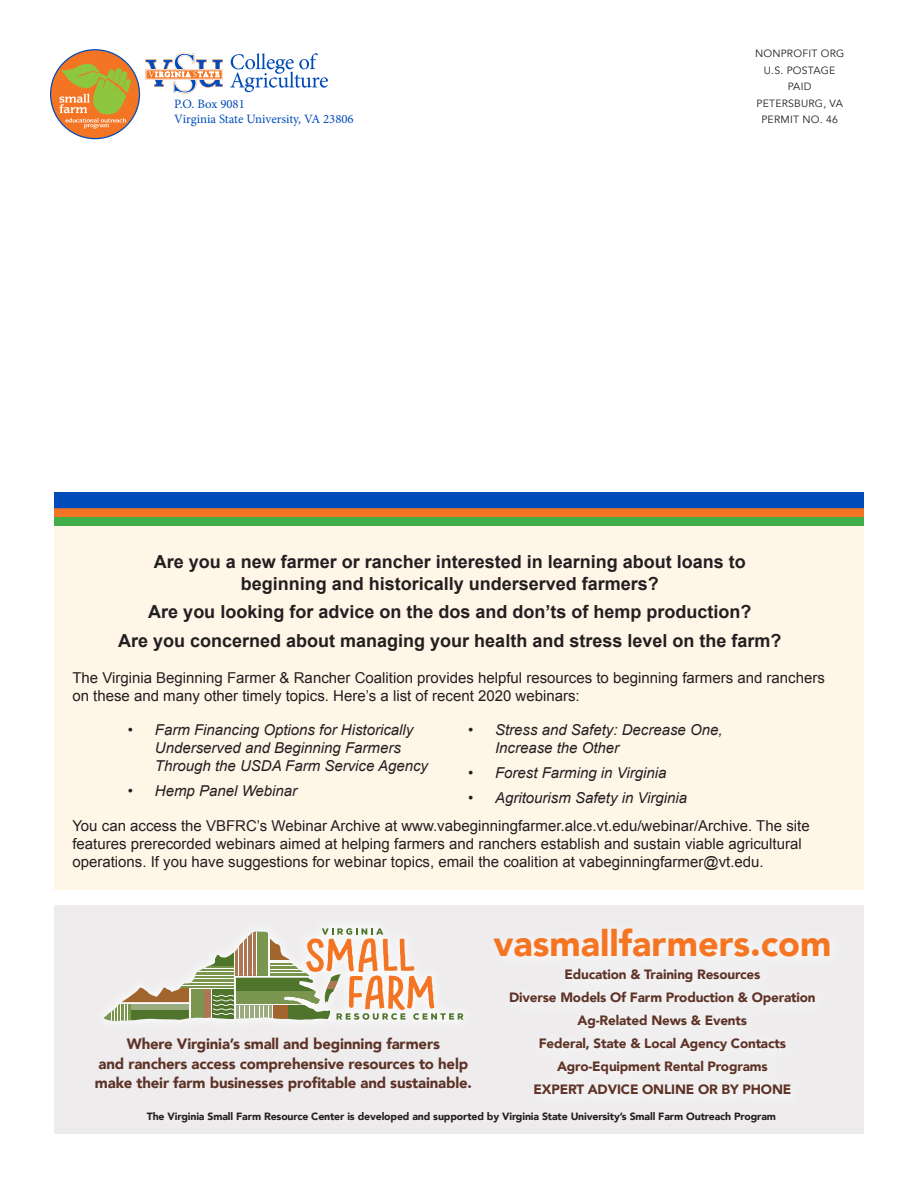
<style>
.page{position:relative;width:918px;height:1188px;background:#fff}
.page>*{position:absolute;margin:0;border:0;box-sizing:border-box;transform-origin:0 0}
.t1{font:900 36px "Avenir";color:#f57523}
.t2{font:700 18px/21.6px "Arial";color:#231f20;text-align:center}
.t3{font:15px/18px "Arial";color:#231f20}
.t4{font:italic 15px/18px "Arial";color:#231f20}
.t5{font:900 15px/19.5px "Avenir";letter-spacing:-.01em;color:#5e3327}
.t6{font:900 13.5px "Avenir";letter-spacing:-.01em;color:#5e3327}
.t7{font:12.75px "Minion Pro";color:#004bba}
.t8{font:900 10.5px "Avenir";letter-spacing:-.01em;color:#231f20}
.body_text{font:10.5px "Avenir";letter-spacing:.02em;color:#231f20}
</style>
<div class="page">
<div style="left:54px;top:905px;width:810px;height:229px;background:#eeeced"></div>
<div style="left:54px;top:526px;width:810px;height:364px;background:#fff6e8"></div>
<div style="left:51px;top:50px;width:88px;height:89px;background:#f37524;border-radius:50%"></div>
<svg style="left:59px;top:64px;width:72px;height:65px"></svg>
<svg style="left:145px;top:52px;width:78px;height:42px"></svg>
<svg style="left:230px;top:53px;width:98px;height:39px"></svg>
<div style="left:54px;top:492px;width:810px;height:18px;background:#004bba"></div>
<div style="left:54px;top:508px;width:810px;height:9px;background:#f37524"></div>
<div style="left:54px;top:517px;width:810px;height:9px;background:#41ad49"></div>
<div style="left:236px;top:1006px;width:36px;height:15px;background:#f4f3f4"></div>
<div style="left:213px;top:989px;width:21px;height:32px;background:#f5f4f5"></div>
<div style="left:203px;top:989px;width:8px;height:32px;background:#ab7754"></div>
<div style="left:191px;top:989px;width:12px;height:32px;background:#7a954e"></div>
<svg style="left:182px;top:966px;width:31px;height:21px"></svg>
<div style="left:275px;top:1006px;width:53px;height:15px;background:#f6f5f5"></div>
<div style="left:274px;top:1006px;width:14px;height:15px;background:#f5f4f5"></div>
<hr style="left:185px;top:968px;width:49px;height:1px;background:#fff">
<hr style="left:185px;top:971px;width:49px;height:1px;background:#fff">
<hr style="left:185px;top:975px;width:49px;height:1px;background:#fff">
<hr style="left:185px;top:978px;width:49px;height:1px;background:#fff">
<hr style="left:185px;top:982px;width:49px;height:1px;background:#fff">
<hr style="left:181px;top:985px;width:53px;height:1px;background:#fff">
<svg style="left:103px;top:986px;width:86px;height:35px"></svg>
<svg style="left:213px;top:928px;width:250px;height:92px"></svg>
<p class="t7" style="left:174px;top:95px;width:72px">P.O. Box 9081</p>
<p class="t7" style="left:174px;top:111px;width:181px">Virginia State University, VA 23806</p>
<p class="body_text" style="left:755px;top:47px;width:91px">NONPROFIT ORG</p>
<p class="body_text" style="left:764px;top:64px;width:73px">U.S. POSTAGE</p>
<p class="body_text" style="left:788px;top:80px;width:25px">PAID</p>
<p class="body_text" style="left:756px;top:97px;width:88px">PETERSBURG, VA</p>
<p class="body_text" style="left:761px;top:113px;width:78px">PERMIT NO. 46</p>
<p class="t2" style="left:154px;top:552px;width:594px">Are you a new farmer or rancher interested in learning about loans to beginning and historically underserved farmers?</p>
<p class="t2" style="left:148px;top:602px;width:605px">Are you looking for advice on the dos and don’ts of hemp production?</p>
<p class="t2" style="left:118px;top:630px;width:665px">Are you concerned about managing your health and stress level on the farm?</p>
<p class="t3" style="left:72px;top:668px;width:754px">The Virginia Beginning Farmer &amp; Rancher Coalition provides helpful resources to beginning farmers and ranchers on these and many other timely topics. Here’s a list of recent 2020 webinars:</p>
<p class="t4" style="left:155px;top:721px;width:275px;text-indent:-27px">• Farm Financing Options for Historically<br>Underserved and Beginning Farmers<br>Through the USDA Farm Service Agency</p>
<p class="t4" style="left:128px;top:782px;width:171px">• Hemp Panel Webinar</p>
<p class="t4" style="left:495px;top:721px;width:229px;text-indent:-27px">• Stress and Safety: Decrease One,<br>Increase the Other</p>
<p class="t4" style="left:468px;top:764px;width:200px">• Forest Farming in Virginia</p>
<p class="t4" style="left:468px;top:789px;width:221px">• Agritourism Safety in Virginia</p>
<p class="t3" style="left:72px;top:817px;width:739px">You can access the VBFRC’s Webinar Archive at www.vabeginningfarmer.alce.vt.edu/webinar/Archive. The site features prerecorded webinars aimed at helping farmers and ranchers establish and sustain viable agricultural operations. If you have suggestions for webinar topics, email the coalition at vabeginningfarmer@vt.edu.</p>
<p class="t1" style="left:493px;top:913px;width:339px">vasmallfarmers.com</p>
<p class="t6" style="left:564px;top:963px;width:197px">Education &amp; Training Resources</p>
<p class="t6" style="left:509px;top:986px;width:308px">Diverse Models Of Farm Production &amp; Operation</p>
<p class="t6" style="left:578px;top:1009px;width:171px">Ag-Related News &amp; Events</p>
<p class="t6" style="left:539px;top:1032px;width:249px">Federal, State &amp; Local Agency Contacts</p>
<p class="t6" style="left:557px;top:1055px;width:212px">Agro-Equipment Rental Programs</p>
<p class="t6" style="left:533px;top:1078px;width:259px">EXPERT ADVICE ONLINE OR BY PHONE</p>
<p class="t5" style="left:127px;top:1034px;width:315px">Where Virginia’s small and beginning farmers</p>
<p class="t5" style="left:95px;top:1053px;width:379px">and ranchers access comprehensive resources to help make their farm businesses profitable and sustainable.</p>
<p class="t8" style="left:147px;top:1107px;width:631px">The Virginia Small Farm Resource Center is developed and supported by Virginia State University’s Small Farm Outreach Program</p>
</div>
